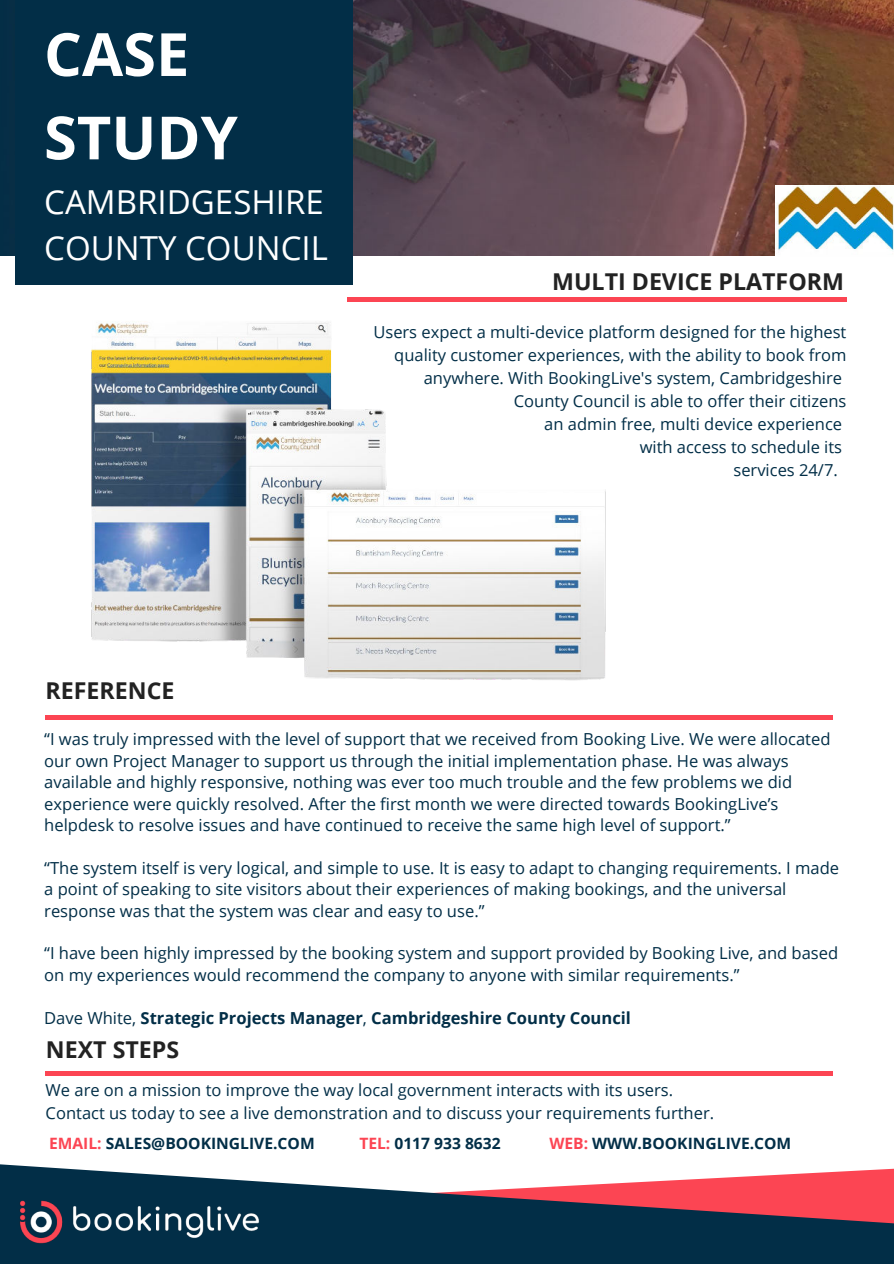
<style>
.page{position:relative;width:894px;height:1264px;background:#fff}
.page>*{position:absolute;margin:0;border:0;box-sizing:border-box;transform-origin:0 0}
.t1{font:700 59.55px/83.2px "Open Sans";color:#fff}
.t2{font:33px/46.2px "Open Sans";color:#fff}
.t3{font:700 23.25px "Open Sans";color:#222}
.t4{font:16.5px/21.5px "Open Sans";color:#022e47}
.t5{font:700 16.5px "Open Sans";color:#022e47}
.t6{font:700 15.6px "Open Sans";color:#022e47}
.s1{font-weight:400}
.s2{color:#fc4553}
</style>
<div class="page">
<svg style="left:0;top:1164px;width:893px;height:99px;fill:#022e47"></svg>
<img style="left:14px;top:1187px;width:250px;height:70px">
<hr style="left:45px;top:715px;width:787px;height:4px;background:#fc4553">
<img style="left:0;top:0;width:893px;height:255px">
<hr style="left:347px;top:297px;width:499px;height:4px;background:#fc4553">
<div style="left:46px;top:1070px;width:787px;height:5px;background:#fc4553"></div>
<img style="left:775px;top:185px;width:118px;height:70px">
<div style="left:15px;top:0;width:337px;height:285px;background:#022e47"></div>
<img style="left:45px;top:268px;width:612px;height:452px">
<h1 class="t1" style="left:44px;top:11px;width:195px">CASE<br>STUDY</h1>
<h2 class="t2" style="left:44px;top:178px;width:285px">CAMBRIDGESHIRE<br>COUNTY COUNCIL</h2>
<h3 class="t3" style="left:552px;top:265px;width:293px">MULTI DEVICE PLATFORM</h3>
<p class="t4" style="left:373px;top:320px;width:474px">Users expect a multi-device platform designed for the highest</p>
<p class="t4" style="left:394px;top:343px;width:453px">quality customer experiences, with the ability to book from</p>
<p class="t4" style="left:423px;top:367px;width:420px">anywhere. With BookingLive's system, Cambridgeshire</p>
<p class="t4" style="left:513px;top:390px;width:334px">County Council is able to offer their citizens</p>
<p class="t4" style="left:544px;top:413px;width:299px">an admin free, multi device experience</p>
<p class="t4" style="left:639px;top:436px;width:204px">with access to schedule its</p>
<p class="t4" style="left:733px;top:459px;width:106px">services 24/7.</p>
<h3 class="t3" style="left:46px;top:673px;width:130px">REFERENCE</h3>
<p class="t4" style="left:44px;top:728px;width:787px">“I was truly impressed with the level of support that we received from Booking Live. We were allocated our own Project Manager to support us through the initial implementation phase. He was always available and highly responsive, nothing was ever too much trouble and the few problems we did experience were quickly resolved. After the first month we were directed towards BookingLive’s helpdesk to resolve issues and have continued to receive the same high level of support.”</p>
<p class="t4" style="left:44px;top:856px;width:796px">“The system itself is very logical, and simple to use. It is easy to adapt to changing requirements. I made a point of speaking to site visitors about their experiences of making bookings, and the universal response was that the system was clear and easy to use.”</p>
<p class="t4" style="left:44px;top:942px;width:795px">“I have been highly impressed by the booking system and support provided by Booking Live, and based on my experiences would recommend the company to anyone with similar requirements.”</p>
<p class="t5" style="left:44px;top:1005px;width:588px"><span class="s1">Dave White,</span> Strategic Projects Manager<span class="s1">,</span> Cambridgeshire County Council</p>
<h3 class="t3" style="left:46px;top:1032px;width:135px">NEXT STEPS</h3>
<p class="t4" style="left:46px;top:1078px;width:669px;line-height:22.5px">We are on a mission to improve the way local government interacts with its users.<br>Contact us today to see a live demonstration and to discuss your requirements further.</p>
<p class="t6" style="left:49px;top:1132px;width:267px"><span class="s2">EMAIL:</span> SALES@BOOKINGLIVE.COM</p>
<p class="t6" style="left:359px;top:1132px;width:143px"><span class="s2">TEL:</span> 0117 933 8632</p>
<p class="t6" style="left:549px;top:1132px;width:243px"><span class="s2">WEB:</span> WWW.BOOKINGLIVE.COM</p>
</div>
